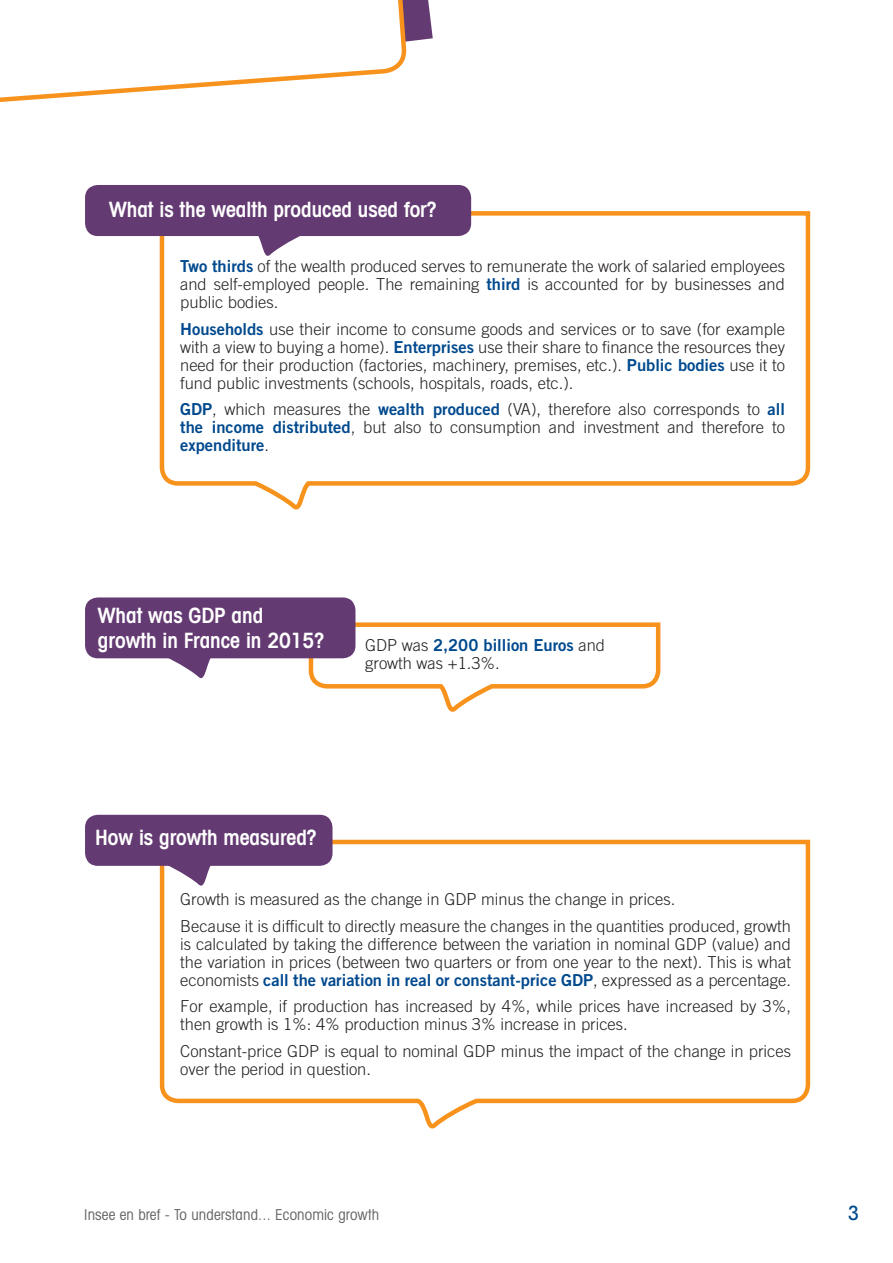
<style>
.page{position:relative;width:893px;height:1263px;background:#fff}
.page>*{position:absolute;margin:0;border:0;box-sizing:border-box;transform-origin:0 0}
.t1{font:600 condensed 21px/25.2px "Avant Garde IT Cby BT";color:#fff}
.t2{font:500 condensed 19.5px "Avant Garde IT Cby BT";color:#01498e}
.t3{font:300 16.5px/18px "Trade Gothic";color:#231f20}
.t4{font:16.5px "Trade Gothic Bold Two";color:#01498e}
.t5{font:condensed 15px "Avant Garde IT Cby BT";letter-spacing:.01em;color:#636366}
.s1{font-family:"Trade Gothic Bold Two";font-weight:400;color:#01498e}
.s2{font-family:"Trade Gothic";font-weight:300;color:#231f20}
</style>
<div class="page">
<svg style="left:405px;top:0;width:28px;height:58px;fill:#643a72"></svg>
<svg style="left:0;top:0;width:405px;height:237px"></svg>
<svg style="left:157px;top:209px;width:654px;height:301px"></svg>
<svg style="left:306px;top:620px;width:355px;height:92px"></svg>
<svg style="left:159px;top:839px;width:652px;height:290px"></svg>
<div style="left:85px;top:185px;width:386px;height:51px;background:#643a72;border-radius:13px"></div>
<svg style="left:231px;top:236px;width:108px;height:26px"></svg>
<div style="left:85px;top:597px;width:270px;height:61px;background:#643a72;border-radius:13px"></div>
<svg style="left:129px;top:658px;width:109px;height:21px"></svg>
<div style="left:85px;top:815px;width:248px;height:51px;background:#643a72;border-radius:13px"></div>
<svg style="left:129px;top:865px;width:109px;height:27px"></svg>
<p class="t1" style="left:109px;top:197px;width:329px">What is the wealth produced used for?</p>
<p class="t3" style="left:180px;top:257px;width:606px;text-align:justify"><span class="s1">Two thirds</span> of the wealth produced serves to remunerate the work of salaried employees and self-employed people. The remaining <span class="s1">third</span> is accounted for by businesses and public bodies.</p>
<p class="t3" style="left:180px;top:320px;width:606px;text-align:justify"><span class="s1">Households</span> use their income to consume goods and services or to save (for example with a view to buying a home). <span class="s1">Enterprises</span> use their share to finance the resources they need for their production (factories, machinery, premises, etc.). <span class="s1">Public bodies</span> use it to fund public investments (schools, hospitals, roads, etc.).</p>
<p class="t3" style="left:180px;top:400px;width:606px"><span class="s1">GDP</span>, which measures the <span class="s1">wealth produced</span> (VA), therefore also corresponds to <span class="s1">all the income distributed</span>, but also to consumption and investment and therefore to</p>
<p class="t4" style="left:180px;top:435px;width:90px">expenditure<span class="s2">.</span></p>
<p class="t1" style="left:98px;top:603px;width:227px">What was GDP and growth in France in 2015?</p>
<p class="t4" style="left:365px;top:634px;width:241px"><span class="s2">GDP was</span> 2,200 billion Euros <span class="s2">and</span></p>
<p class="t3" style="left:365px;top:653px;width:136px">growth was +1.3%.</p>
<p class="t1" style="left:95px;top:824px;width:223px">How is growth measured?</p>
<p class="t3" style="left:180px;top:886px;width:612px;line-height:26.5px">Growth is measured as the change in GDP minus the change in prices.<br>Because it is difficult to directly measure the changes in the quantities produced, growth</p>
<p class="t3" style="left:180px;top:934px;width:612px">is calculated by taking the difference between the variation in nominal GDP (value) and the variation in prices (between two quarters or from one year to the next). This is what</p>
<p class="t4" style="left:180px;top:969px;width:612px"><span class="s2">economists</span> call the variation in real or constant-price GDP<span class="s2">, expressed as a percentage.</span></p>
<p class="t3" style="left:180px;top:997px;width:612px">For example, if production has increased by 4%, while prices have increased by 3%, then growth is 1%: 4% production minus 3% increase in prices.</p>
<p class="t3" style="left:180px;top:1041px;width:612px">Constant-price GDP is equal to nominal GDP minus the impact of the change in prices over the period in question.</p>
<p class="t5" style="left:84px;top:1206px;width:296px">Insee en bref - To understand... Economic growth</p>
<p class="t2" style="left:848px;top:1202px;width:12px">3</p>
</div>
